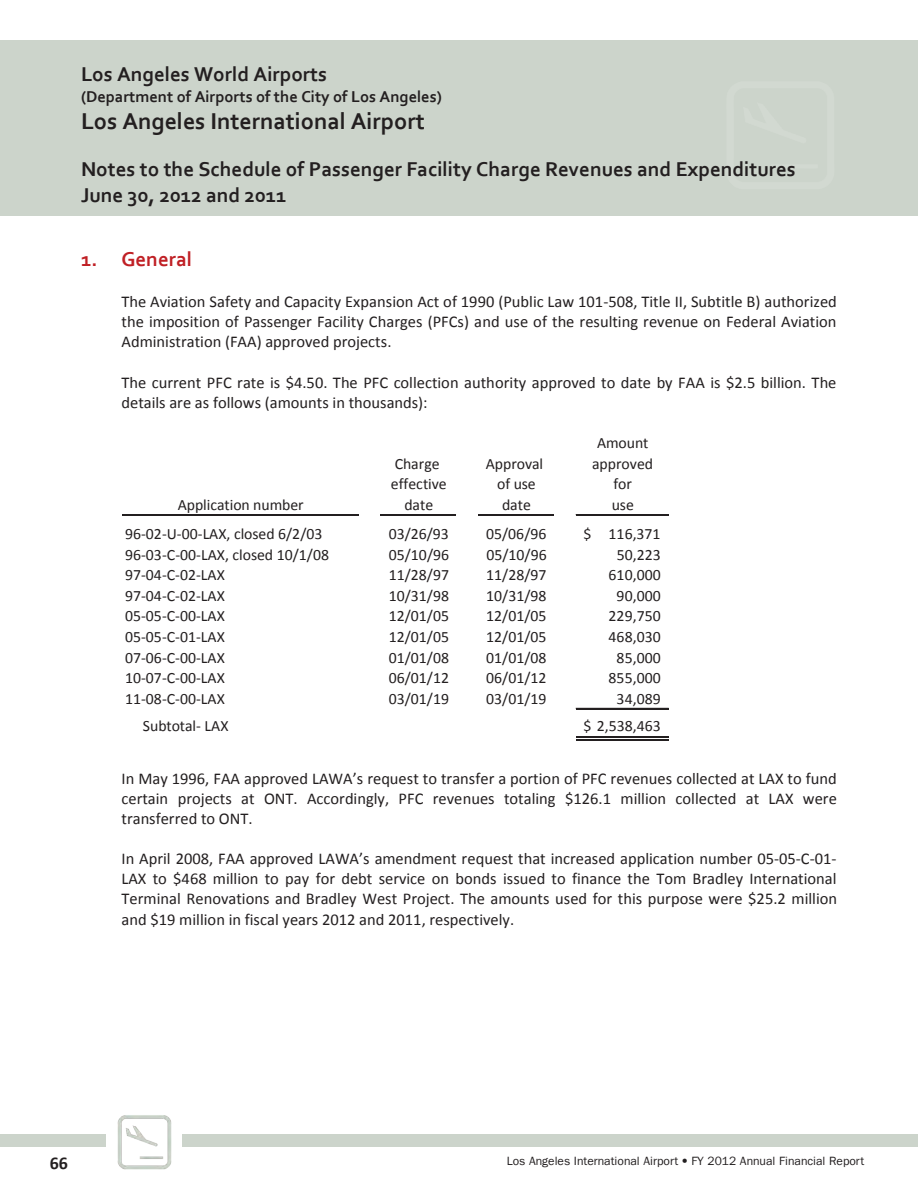
<style>
.page{position:relative;width:918px;height:1188px;background:#fff}
.page>*{position:absolute;margin:0;border:0;box-sizing:border-box;transform-origin:0 0}
.t1{font:700 24px "Corbel";color:#231f20}
.t2{font:700 21px/25.5px "Corbel";color:#231f20}
.t3{font:700 21px "Corbel";color:#c02025}
.t4{font:700 18px "Calibri";color:#231f20}
.t5{font:16.5px/20.1px "Calibri";color:#231f20;text-align:justify}
.t6{font:700 16.5px "Corbel";color:#231f20}
.t7{font:15.75px "Calibri";color:#231f20}
.t8{font:12px "Franklin Gothic LT";color:#231f20}
.s1{font-family:"Avenir LT Std";font-weight:500}
</style>
<div class="page">
<div style="left:0;top:40px;width:918px;height:176px;background:#ccd4cb"></div>
<div style="left:0;top:1134px;width:918px;height:13px;background:#ccd4cb"></div>
<div style="left:106px;top:1109px;width:76px;height:72px;background:#fff"></div>
<img style="left:117px;top:1115px;width:55px;height:55px">
<hr style="left:122px;top:514px;width:236px;height:1px;background:#231f20">
<hr style="left:122px;top:515px;width:236px;height:1px;background:#231f20">
<hr style="left:381px;top:514px;width:75px;height:1px;background:#231f20">
<hr style="left:381px;top:515px;width:75px;height:1px;background:#231f20">
<hr style="left:478px;top:514px;width:76px;height:1px;background:#231f20">
<hr style="left:478px;top:515px;width:76px;height:1px;background:#231f20">
<hr style="left:576px;top:514px;width:93px;height:1px;background:#231f20">
<hr style="left:576px;top:515px;width:93px;height:1px;background:#231f20">
<hr style="left:576px;top:708px;width:93px;height:2px;background:#231f20">
<hr style="left:576px;top:736px;width:93px;height:1px;background:#231f20">
<hr style="left:576px;top:739px;width:93px;height:1px;background:#231f20">
<p class="t2" style="left:81px;top:60px;width:248px">Los Angeles World Airports</p>
<p class="t6" style="left:81px;top:86px;width:362px">(Department of Airports of the City of Los Angeles)</p>
<h1 class="t1" style="left:81px;top:106px;width:345px">Los Angeles International Airport</h1>
<p class="t2" style="left:81px;top:156px;width:716px">Notes to the Schedule of Passenger Facility Charge Revenues and Expenditures<br>June 30, 2012 and 2011</p>
<p class="t3" style="left:81px;top:246px;width:113px">1. General</p>
<p class="t5" style="left:122px;top:292px;width:717px">The Aviation Safety and Capacity Expansion Act of 1990 (Public Law 101-508, Title II, Subtitle B) authorized the imposition of Passenger Facility Charges (PFCs) and use of the resulting revenue on Federal Aviation Administration (FAA) approved projects.</p>
<p class="t5" style="left:122px;top:372px;width:717px">The current PFC rate is $4.50. The PFC collection authority approved to date by FAA is $2.5 billion. The details are as follows (amounts in thousands):</p>
<p class="t7" style="left:597px;top:433px;width:53px">Amount</p>
<p class="t7" style="left:395px;top:454px;width:46px">Charge</p>
<p class="t7" style="left:486px;top:454px;width:59px">Approval</p>
<p class="t7" style="left:592px;top:454px;width:63px">approved</p>
<p class="t7" style="left:391px;top:474px;width:57px">effective</p>
<p class="t7" style="left:497px;top:474px;width:40px">of use</p>
<p class="t7" style="left:613px;top:474px;width:20px">for</p>
<p class="t7" style="left:178px;top:495px;width:127px">Application number</p>
<p class="t7" style="left:404px;top:495px;width:30px">date</p>
<p class="t7" style="left:502px;top:495px;width:30px">date</p>
<p class="t7" style="left:612px;top:495px;width:24px">use</p>
<p class="t7" style="left:125px;top:524px;width:199px">96-02-U-00-LAX, closed 6/2/03</p>
<p class="t7" style="left:389px;top:524px;width:62px">03/26/93</p>
<p class="t7" style="left:486px;top:524px;width:62px">05/06/96</p>
<p class="t7" style="left:609px;top:524px;width:54px">116,371</p>
<p class="t7" style="left:583px;top:524px;width:9px">$</p>
<p class="t7" style="left:125px;top:544px;width:205px">96-03-C-00-LAX, closed 10/1/08</p>
<p class="t7" style="left:389px;top:544px;width:62px">05/10/96</p>
<p class="t7" style="left:486px;top:544px;width:62px">05/10/96</p>
<p class="t7" style="left:617px;top:544px;width:46px">50,223</p>
<p class="t7" style="left:125px;top:565px;width:101px">97-04-C-02-LAX</p>
<p class="t7" style="left:389px;top:565px;width:62px">11/28/97</p>
<p class="t7" style="left:486px;top:565px;width:62px">11/28/97</p>
<p class="t7" style="left:609px;top:565px;width:54px">610,000</p>
<p class="t7" style="left:125px;top:586px;width:101px">97-04-C-02-LAX</p>
<p class="t7" style="left:389px;top:586px;width:62px">10/31/98</p>
<p class="t7" style="left:486px;top:586px;width:62px">10/31/98</p>
<p class="t7" style="left:617px;top:586px;width:46px">90,000</p>
<p class="t7" style="left:125px;top:606px;width:101px">05-05-C-00-LAX</p>
<p class="t7" style="left:389px;top:606px;width:62px">12/01/05</p>
<p class="t7" style="left:486px;top:606px;width:62px">12/01/05</p>
<p class="t7" style="left:609px;top:606px;width:54px">229,750</p>
<p class="t7" style="left:125px;top:627px;width:101px">05-05-C-01-LAX</p>
<p class="t7" style="left:389px;top:627px;width:62px">12/01/05</p>
<p class="t7" style="left:486px;top:627px;width:62px">12/01/05</p>
<p class="t7" style="left:609px;top:627px;width:54px">468,030</p>
<p class="t7" style="left:125px;top:647px;width:101px">07-06-C-00-LAX</p>
<p class="t7" style="left:389px;top:647px;width:62px">01/01/08</p>
<p class="t7" style="left:486px;top:647px;width:62px">01/01/08</p>
<p class="t7" style="left:617px;top:647px;width:46px">85,000</p>
<p class="t7" style="left:125px;top:668px;width:101px">10-07-C-00-LAX</p>
<p class="t7" style="left:389px;top:668px;width:62px">06/01/12</p>
<p class="t7" style="left:486px;top:668px;width:62px">06/01/12</p>
<p class="t7" style="left:609px;top:668px;width:54px">855,000</p>
<p class="t7" style="left:125px;top:688px;width:101px">11-08-C-00-LAX</p>
<p class="t7" style="left:389px;top:688px;width:62px">03/01/19</p>
<p class="t7" style="left:486px;top:688px;width:62px">03/01/19</p>
<p class="t7" style="left:617px;top:688px;width:46px">34,089</p>
<p class="t7" style="left:143px;top:716px;width:87px">Subtotal- LAX</p>
<p class="t7" style="left:583px;top:716px;width:79px">$ 2,538,463</p>
<p class="t5" style="left:122px;top:768px;width:717px">In May 1996, FAA approved LAWA’s request to transfer a portion of PFC revenues collected at LAX to fund certain projects at ONT. Accordingly, PFC revenues totaling $126.1 million collected at LAX were transferred to ONT.</p>
<p class="t5" style="left:122px;top:849px;width:717px">In April 2008, FAA approved LAWA’s amendment request that increased application number 05-05-C-01- LAX to $468 million to pay for debt service on bonds issued to finance the Tom Bradley International Terminal Renovations and Bradley West Project. The amounts used for this purpose were $25.2 million and $19 million in fiscal years 2012 and 2011, respectively.</p>
<p class="t4" style="left:50px;top:1152px;width:20px">66</p>
<p class="t8" style="left:507px;top:1154px;width:359px">Los Angeles International Airport <span class="s1">•</span> FY 2012 Annual Financial Report</p>
</div>
